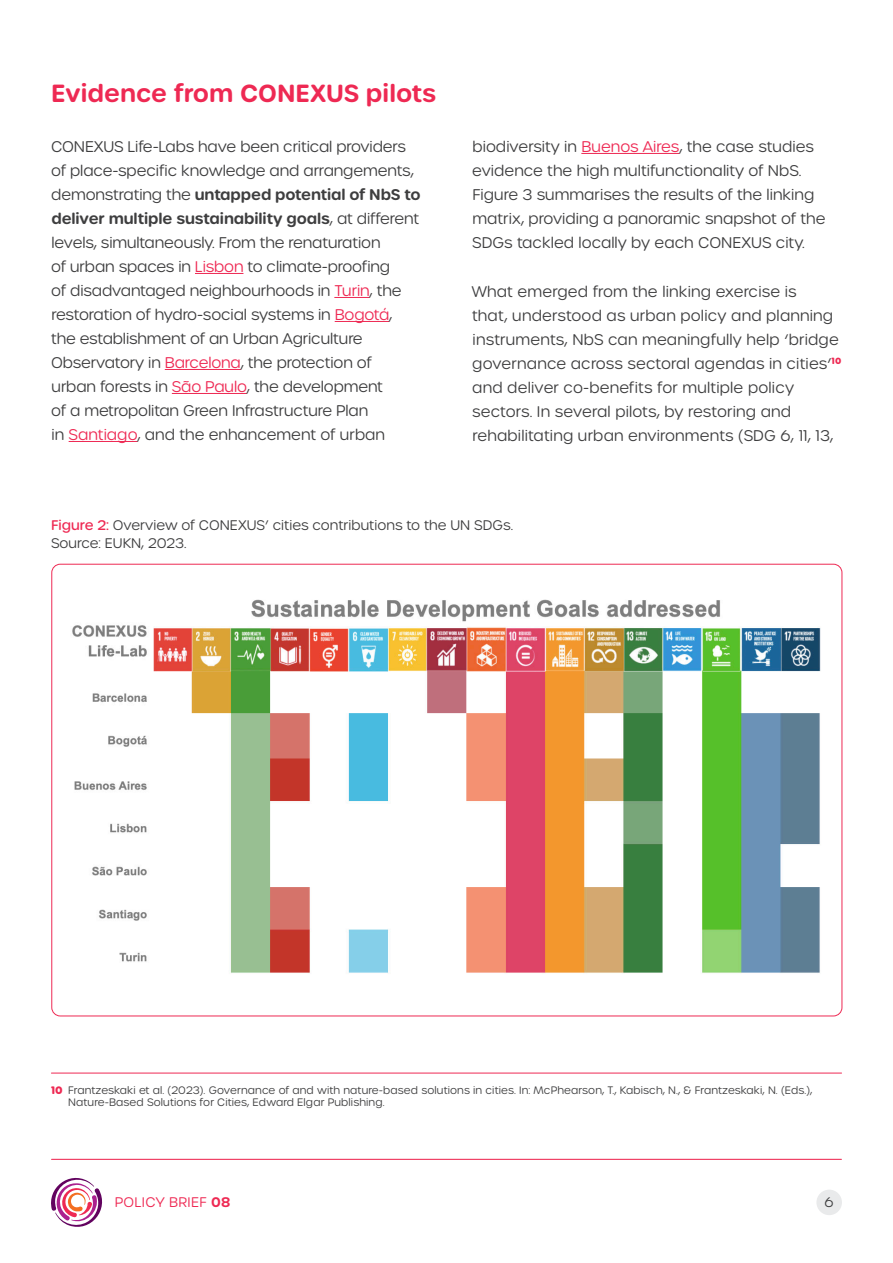
<style>
.page{position:relative;width:893px;height:1263px;background:#fff}
.page>*{position:absolute;margin:0;border:0;box-sizing:border-box;transform-origin:0 0}
.t1{font:600 24px "Urbane Rounded";color:#ee2953}
.t2{font:300 15px/24px "Urbane Rounded";letter-spacing:-.01em;color:#3e3e3f}
.t3{font:300 15px/24px "Urbane Rounded";letter-spacing:.01em;color:#3e3e3f}
.t4{font:300 13.5px/18px "Urbane Rounded";color:#3e3e3f}
.t5{font:300 13.5px "Urbane Rounded";letter-spacing:.02em;color:#ee2953}
.t6{font:300 10.5px/12px "Urbane Rounded";letter-spacing:.01em;color:#3e3e3f}
.s1{font-weight:600}
.s2{color:#ee2953}
.s3{font-weight:500;color:#ee2953}
.s4{font-weight:700;color:#ee2953}
</style>
<div class="page">
<svg style="left:51px;top:1177px;width:52px;height:50px"></svg>
<hr style="left:52px;top:1159px;width:789px;height:1px;background:#ee2953">
<div style="left:816px;top:1189px;width:26px;height:26px;background:#e9eaeb;border-radius:50%"></div>
<hr style="left:195px;top:273px;width:48px;height:1px;background:#ee2953">
<hr style="left:334px;top:297px;width:36px;height:1px;background:#ee2953">
<hr style="left:335px;top:321px;width:54px;height:1px;background:#ee2953">
<hr style="left:165px;top:369px;width:76px;height:1px;background:#ee2953">
<hr style="left:172px;top:393px;width:75px;height:1px;background:#ee2953">
<hr style="left:69px;top:441px;width:69px;height:1px;background:#ee2953">
<hr style="left:581px;top:153px;width:98px;height:1px;background:#ee2953">
<img style="left:72px;top:599px;width:749px;height:374px">
<hr style="left:51px;top:1073px;width:791px;height:1px;background:#ee2953">
<p class="t1" style="left:51px;top:78px;width:387px">Evidence from CONEXUS pilots</p>
<p class="t2" style="left:51px;top:135px;width:371px">CONEXUS Life-Labs have been critical providers of place-specific knowledge and arrangements, demonstrating the <span class="s1">untapped potential of NbS to deliver multiple sustainability goals</span>, at different levels, simultaneously. From the renaturation<br>of urban spaces in <span class="s2">Lisbon</span> to climate-proofing<br>of disadvantaged neighbourhoods in <span class="s2">Turin</span>, the restoration of hydro-social systems in <span class="s2">Bogotá</span>,<br>the establishment of an Urban Agriculture Observatory in <span class="s2">Barcelona</span>, the protection of<br>urban forests in <span class="s2">São Paulo</span>, the development<br>of a metropolitan Green Infrastructure Plan<br>in <span class="s2">Santiago</span>, and the enhancement of urban</p>
<p class="t2" style="left:472px;top:135px;width:355px">biodiversity in <span class="s2">Buenos Aires</span>, the case studies evidence the high multifunctionality of NbS.<br>Figure 3 summarises the results of the linking matrix, providing a panoramic snapshot of the SDGs tackled locally by each CONEXUS city.</p>
<p class="t3" style="left:472px;top:280px;width:371px">What emerged from the linking exercise is<br>that, understood as urban policy and planning instruments, NbS can meaningfully help ‘bridge governance across sectoral agendas in cities’<sup>10 </sup>and deliver co-benefits for multiple policy sectors. In several pilots, by restoring and rehabilitating urban environments (SDG 6, 11, 13,</p>
<p class="t4" style="left:51px;top:516px;width:464px"><span class="s3">Figure 2:</span> Overview of CONEXUS’ cities contributions to the UN SDGs.<br>Source: EUKN, 2023.</p>
<p class="t6" style="left:68px;top:1084px;width:746px;text-indent:-17px"><span class="s4">10</span> Frantzeskaki et al. (2023). Governance of and with nature-based solutions in cities. In: McPhearson, T., Kabisch, N., &amp; Frantzeskaki, N. (Eds.),<br>Nature-Based Solutions for Cities, Edward Elgar Publishing.</p>
<p class="t5" style="left:115px;top:1194px;width:117px">POLICY BRIEF <span class="s1">08</span></p>
<p class="t4" style="left:825px;top:1193px;width:11px">6</p>
</div>
